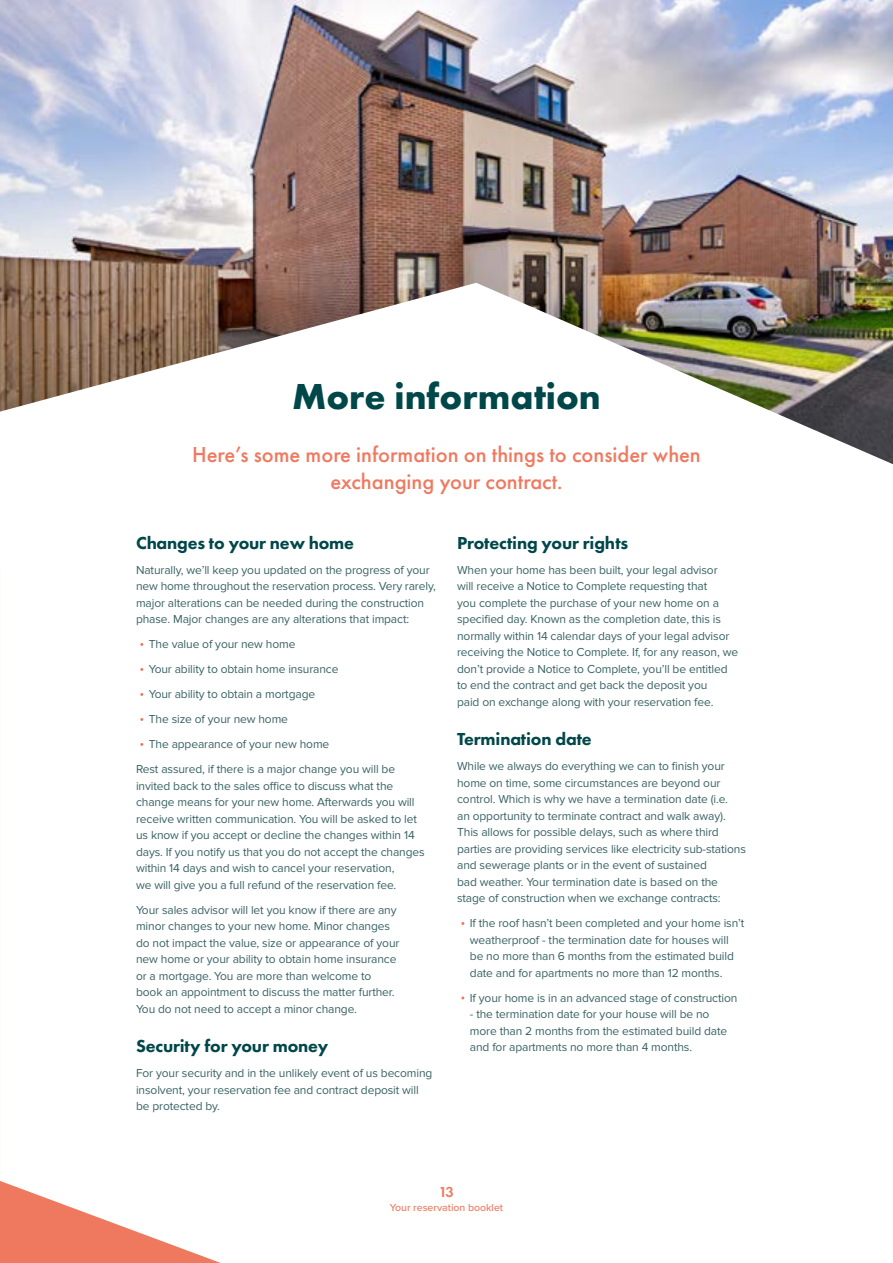
<style>
.page{position:relative;width:893px;height:1263px;background:#fff}
.page>*{position:absolute;margin:0;border:0;box-sizing:border-box;transform-origin:0 0}
.t1{font:700 37.5px "Futura PT";color:#00474a}
.t2{font:500 22.5px/27px "Futura PT";color:#ef795f;text-align:center}
.t3{font:800 18px "Futura PT";letter-spacing:-.01em;color:#00474a}
.t4{font:600 15px "Futura PT";color:#ef795f}
.t5{font:12px/16.5px "Proxima Nova";letter-spacing:-.01em;color:#396265}
.t6{font:500 10.5px "Proxima Nova";color:#ef795f}
</style>
<div class="page">
<img style="left:0;top:0;width:893px;height:283px">
<svg style="left:0;top:1181px;width:221px;height:82px"></svg>
<img style="left:0;top:283px;width:893px;height:181px">
<h1 class="t1" style="left:292px;top:372px;width:310px">More information</h1>
<h2 class="t2" style="left:192px;top:441px;width:510px">Here’s some more information on things to consider when exchanging your contract.</h2>
<h3 class="t3" style="left:136px;top:531px;width:219px">Changes to your new home</h3>
<p class="t5" style="left:136px;top:561px;width:301px">Naturally, we’ll keep you updated on the progress of your new home throughout the reservation process. Very rarely, major alterations can be needed during the construction phase. Major changes are any alterations that impact:</p>
<p class="t5" style="left:149px;top:636px;width:148px">The value of your new home</p>
<p class="t5" style="left:149px;top:661px;width:191px">Your ability to obtain home insurance</p>
<p class="t5" style="left:149px;top:686px;width:168px">Your ability to obtain a mortgage</p>
<p class="t5" style="left:149px;top:711px;width:141px">The size of your new home</p>
<p class="t5" style="left:149px;top:736px;width:182px">The appearance of your new home</p>
<p class="t5" style="left:136px;top:761px;width:261px">Rest assured, if there is a major change you will be</p>
<p class="t5" style="left:136px;top:777px;width:290px">invited back to the sales office to discuss what the change means for your new home. Afterwards you will receive written communication. You will be asked to let us know if you accept or decline the changes within 14 days. If you notify us that you do not accept the changes within 14 days and wish to cancel your reservation,<br>we will give you a full refund of the reservation fee.</p>
<p class="t5" style="left:136px;top:901px;width:265px">Your sales advisor will let you know if there are any minor changes to your new home. Minor changes do not impact the value, size or appearance of your new home or your ability to obtain home insurance or a mortgage. You are more than welcome to book an appointment to discuss the matter further.<br>You do not need to accept a minor change.</p>
<h3 class="t3" style="left:136px;top:1035px;width:194px">Security for your money</h3>
<p class="t5" style="left:136px;top:1065px;width:298px">For your security and in the unlikely event of us becoming insolvent, your reservation fee and contract deposit will be protected by.</p>
<h3 class="t3" style="left:457px;top:531px;width:173px">Protecting your rights</h3>
<p class="t5" style="left:457px;top:561px;width:282px">When your home has been built, your legal advisor<br>will receive a Notice to Complete requesting that<br>you complete the purchase of your new home on a specified day. Known as the completion date, this is normally within 14 calendar days of your legal advisor receiving the Notice to Complete. If, for any reason, we don’t provide a Notice to Complete, you’ll be entitled to end the contract and get back the deposit you<br>paid on exchange along with your reservation fee.</p>
<h3 class="t3" style="left:457px;top:728px;width:136px">Termination date</h3>
<p class="t5" style="left:457px;top:758px;width:290px">While we always do everything we can to finish your home on time, some circumstances are beyond our control. Which is why we have a termination date (i.e.<br>an opportunity to terminate contract and walk away).<br>This allows for possible delays, such as where third parties are providing services like electricity sub-stations and sewerage plants or in the event of sustained<br>bad weather. Your termination date is based on the stage of construction when we exchange contracts:</p>
<p class="t5" style="left:470px;top:915px;width:276px">If the roof hasn’t been completed and your home isn’t weatherproof - the termination date for houses will be no more than 6 months from the estimated build date and for apartments no more than 12 months.</p>
<p class="t5" style="left:470px;top:989px;width:269px">If your home is in an advanced stage of construction</p>
<p class="t5" style="left:470px;top:1006px;width:259px">- the termination date for your house will be no more than 2 months from the estimated build date and for apartments no more than 4 months.</p>
<p class="t4" style="left:439px;top:1182px;width:17px">13</p>
<p class="t6" style="left:390px;top:1200px;width:115px">Your reservation booklet</p>
</div>
